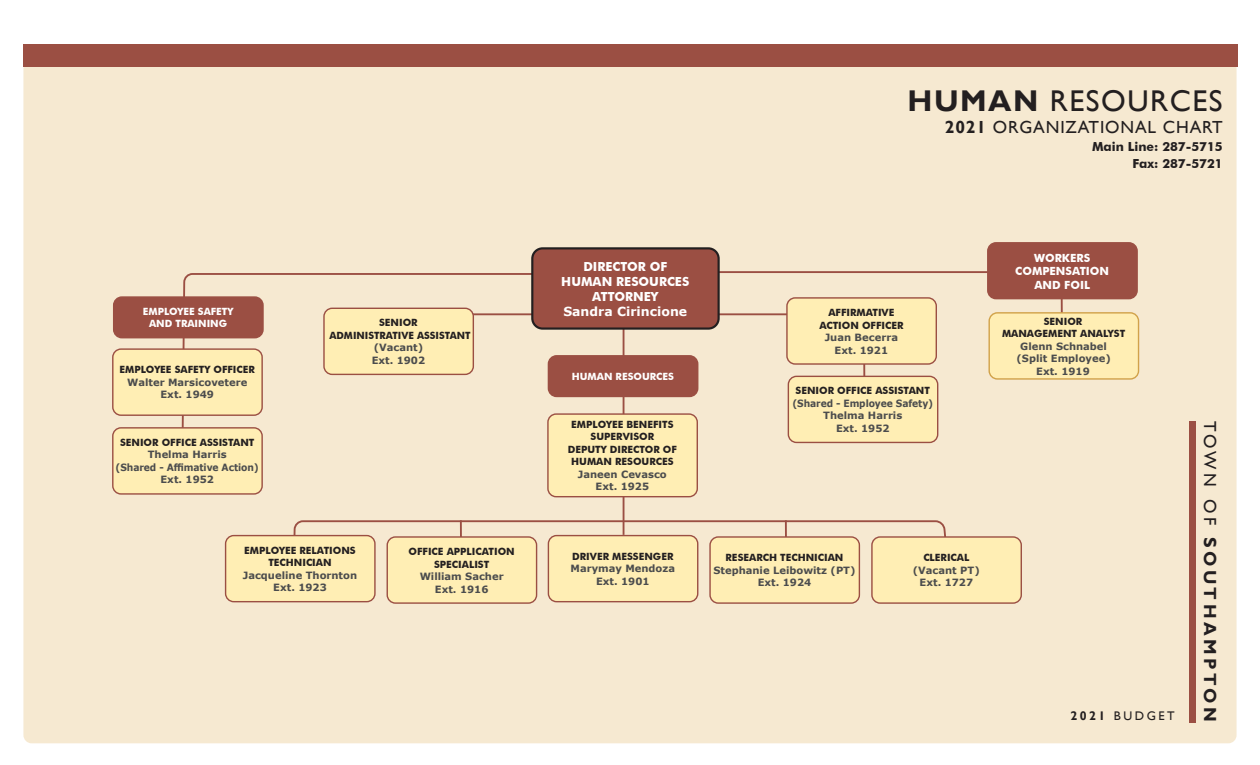
<style>
.page{position:relative;width:1260px;height:765px;background:#fff}
.page>*{position:absolute;margin:0;border:0;box-sizing:border-box;transform-origin:0 0}
.t1{font:30px "Gill Sans";letter-spacing:.05em;color:#231f20}
.t2{font:17.5px "Gill Sans";letter-spacing:.05em;color:#231f20}
.t3{font:700 17.5px "Gill Sans";letter-spacing:.2em;color:#231f20}
.t4{font:700 12.5px/15px "Futura BT";color:#fff;text-align:center}
.t5{font:700 12.5px "Futura BT";color:#231f20}
.t6{font:700 12.5px "Verdana";color:#fff}
.t7{font:12.5px "Gill Sans";letter-spacing:.2em;color:#231f20}
.t8{font:700 11.25px/13.5px "Futura BT";color:#fff;text-align:center}
.t9{font:700 10px/12.5px "Futura BT";color:#231f20;text-align:center}
.t10{font:700 10px/12.5px "Verdana";color:#4b4c4d;text-align:center}
.t11{font:700 10px/12.5px "Verdana";color:#4b4c4d;text-align:center;scale:.92 1}
.t12{font:700 10px/12px "Futura BT";color:#fff;text-align:center}
.s1{font-weight:700}
.s2{font-family:"Verdana";color:#4b4c4d}
.s3{font-family:"Futura BT";color:#231f20}
.s4{font-weight:400}
</style>
<div class="page">
<div style="left:23px;top:60px;width:1214px;height:683px;background:#f6e9d1;border-radius:8px"></div>
<div style="left:23px;top:45px;width:1215px;height:22px;background:#9b4f43"></div>
<svg style="left:1060px;top:299px;width:4px;height:13px"></svg>
<svg style="left:180px;top:44px;width:538px;height:387px"></svg>
<hr style="left:623px;top:328px;width:1px;height:207px;background:#9b4f43">
<div style="left:1189px;top:421px;width:7px;height:302px;background:#9b4f43"></div>
<svg style="left:862px;top:365px;width:5px;height:11px"></svg>
<svg style="left:292px;top:519px;width:654px;height:72px"></svg>
<hr style="left:439px;top:313px;width:358px;height:2px;background:#9b4f43">
<div style="left:324px;top:308px;width:149px;height:66px;background:#ffeeb4;border-radius:8px"></div>
<div style="left:323px;top:308px;width:151px;height:67px;border:1px solid #9b4f43;border-radius:8px"></div>
<div style="left:548px;top:414px;width:149px;height:83px;background:#ffeeb4;border-radius:8px"></div>
<div style="left:547px;top:413px;width:151px;height:84px;border:1px solid #9b4f43;border-radius:8px"></div>
<div style="left:787px;top:298px;width:149px;height:66px;background:#ffeeb4;border-radius:8px"></div>
<div style="left:786px;top:297px;width:151px;height:68px;border:1px solid #9b4f43;border-radius:8px"></div>
<div style="left:788px;top:376px;width:150px;height:66px;background:#ffeeb4;border-radius:8px"></div>
<div style="left:788px;top:376px;width:150px;height:67px;border:1px solid #9b4f43;border-radius:8px"></div>
<div style="left:548px;top:536px;width:150px;height:66px;background:#ffeeb4;border-radius:8px"></div>
<div style="left:548px;top:535px;width:150px;height:67px;border:1px solid #9b4f43;border-radius:8px"></div>
<div style="left:710px;top:537px;width:149px;height:66px;background:#ffeeb4;border-radius:8px"></div>
<div style="left:709px;top:536px;width:151px;height:68px;border:1px solid #9b4f43;border-radius:8px"></div>
<div style="left:226px;top:536px;width:149px;height:66px;background:#ffeeb4;border-radius:8px"></div>
<div style="left:225px;top:535px;width:151px;height:67px;border:1px solid #9b4f43;border-radius:8px"></div>
<div style="left:387px;top:537px;width:150px;height:66px;background:#ffeeb4;border-radius:8px"></div>
<div style="left:387px;top:536px;width:150px;height:68px;border:1px solid #9b4f43;border-radius:8px"></div>
<div style="left:872px;top:537px;width:149px;height:66px;background:#ffeeb4;border-radius:8px"></div>
<div style="left:871px;top:536px;width:151px;height:68px;border:1px solid #9b4f43;border-radius:8px"></div>
<div style="left:548px;top:356px;width:150px;height:40px;background:#9b4f43;border-radius:8px"></div>
<div style="left:548px;top:355px;width:150px;height:42px;border:1px solid #9b4f43;border-radius:8px"></div>
<div style="left:114px;top:297px;width:149px;height:41px;background:#9b4f43;border-radius:8px"></div>
<div style="left:113px;top:296px;width:151px;height:42px;border:1px solid #9b4f43;border-radius:8px"></div>
<div style="left:113px;top:349px;width:149px;height:66px;background:#ffeeb4;border-radius:8px"></div>
<div style="left:112px;top:348px;width:151px;height:68px;border:1px solid #9b4f43;border-radius:8px"></div>
<div style="left:113px;top:428px;width:149px;height:66px;background:#ffeeb4;border-radius:8px"></div>
<div style="left:112px;top:427px;width:151px;height:68px;border:1px solid #9b4f43;border-radius:8px"></div>
<hr style="left:709px;top:271px;width:358px;height:2px;background:#9b4f43">
<div style="left:988px;top:243px;width:149px;height:56px;background:#9b4f43;border-radius:8px"></div>
<div style="left:987px;top:242px;width:151px;height:57px;border:1px solid #9b4f43;border-radius:8px"></div>
<div style="left:989px;top:313px;width:150px;height:66px;background:#ffeeb4;border-radius:8px"></div>
<div style="left:988px;top:312px;width:151px;height:68px;border:1px solid #d1a24a;border-radius:8px"></div>
<div style="left:532px;top:248px;width:187px;height:81px;background:#9b4f43;border-radius:10px"></div>
<div style="left:531px;top:247px;width:189px;height:83px;border:2px solid #231f20;border-radius:10px"></div>
<p class="t1" style="left:908px;top:83px;width:317px"><span class="s1">HUMAN</span> RESOURCES</p>
<p class="t2" style="left:945px;top:117px;width:279px"><span class="s1">2021</span> ORGANIZATIONAL CHART</p>
<p class="t5" style="left:1092px;top:139px;width:132px">Main Line: 287-5715</p>
<p class="t5" style="left:1132px;top:156px;width:92px">Fax: 287-5721</p>
<p class="t12" style="left:143px;top:306px;width:92px">EMPLOYEE SAFETY<br>AND TRAINING</p>
<p class="t9" style="left:120px;top:364px;width:137px">EMPLOYEE SAFETY OFFICER</p>
<p class="t10" style="left:127px;top:376px;width:122px">Walter Marsicovetere<br>Ext. 1949</p>
<p class="t9" style="left:120px;top:436px;width:136px">SENIOR OFFICE ASSISTANT</p>
<p class="t10" style="left:116px;top:448px;width:145px">Thelma Harris<br>(Shared - Affimative Action)<br>Ext. 1952</p>
<p class="t9" style="left:329px;top:317px;width:143px">SENIOR<br>ADMINISTRATIVE ASSISTANT <span class="s2">(Vacant)</span></p>
<p class="t10" style="left:372px;top:354px;width:55px">Ext. 1902</p>
<p class="t4" style="left:561px;top:259px;width:129px">DIRECTOR OF<br>HUMAN RESOURCES</p>
<p class="t4" style="left:592px;top:289px;width:68px">ATTORNEY</p>
<p class="t6" style="left:563px;top:302px;width:125px">Sandra Cirincione</p>
<p class="t12" style="left:572px;top:370px;width:104px">HUMAN RESOURCES</p>
<p class="t9" style="left:571px;top:418px;width:104px">EMPLOYEE BENEFITS<br>SUPERVISOR</p>
<p class="t9" style="left:568px;top:443px;width:111px">DEPUTY DIRECTOR OF<br>HUMAN RESOURCES</p>
<p class="t10" style="left:578px;top:468px;width:90px">Janeen Cevasco<br>Ext. 1925</p>
<p class="t9" style="left:819px;top:306px;width:86px">AFFIRMATIVE<br>ACTION OFFICER<br><span class="s2">Juan Becerra</span></p>
<p class="t10" style="left:835px;top:343px;width:55px">Ext. 1921</p>
<p class="t9" style="left:796px;top:385px;width:136px">SENIOR OFFICE ASSISTANT</p>
<p class="t11" style="left:792px;top:397px;width:155px">(Shared - Employee Safety)<br>Thelma Harris<br>Ext. 1952</p>
<p class="t9" style="left:243px;top:544px;width:116px">EMPLOYEE RELATIONS<br>TECHNICIAN<br><span class="s2">Jacqueline Thornton<br>Ext. 1923</span></p>
<p class="t9" style="left:409px;top:545px;width:108px">OFFICE APPLICATION<br>SPECIALIST<br><span class="s2">William Sacher<br>Ext. 1916</span></p>
<p class="t10" style="left:913px;top:551px;width:68px"><span class="s3">CLERICAL </span>(Vacant PT)</p>
<p class="t9" style="left:572px;top:550px;width:103px">DRIVER MESSENGER</p>
<p class="t10" style="left:571px;top:562px;width:106px">Marymay Mendoza</p>
<p class="t10" style="left:596px;top:575px;width:55px">Ext. 1901</p>
<p class="t10" style="left:713px;top:551px;width:144px"><span class="s3">RESEARCH TECHNICIAN<br></span>Stephanie Leibowitz (PT)</p>
<p class="t10" style="left:758px;top:576px;width:55px">Ext. 1924</p>
<p class="t10" style="left:920px;top:576px;width:55px">Ext. 1727</p>
<p class="t8" style="left:1015px;top:251px;width:95px">WORKERS<br>COMPENSATION<br>AND FOIL</p>
<p class="t9" style="left:1002px;top:315px;width:125px">SENIOR<br>MANAGEMENT ANALYST</p>
<p class="t10" style="left:1017px;top:340px;width:96px">Glenn Schnabel (Split Employee)</p>
<p class="t10" style="left:1036px;top:365px;width:55px">Ext. 1919</p>
<p class="t7" style="left:1070px;top:708px;width:106px"><span class="s1">2021</span> BUDGET</p>
<h2 class="t3" style="left:1221px;top:421px;width:301px;rotate:90deg"><span class="s4">TOWN OF</span> SOUTHAMPTON</h2>
</div>
